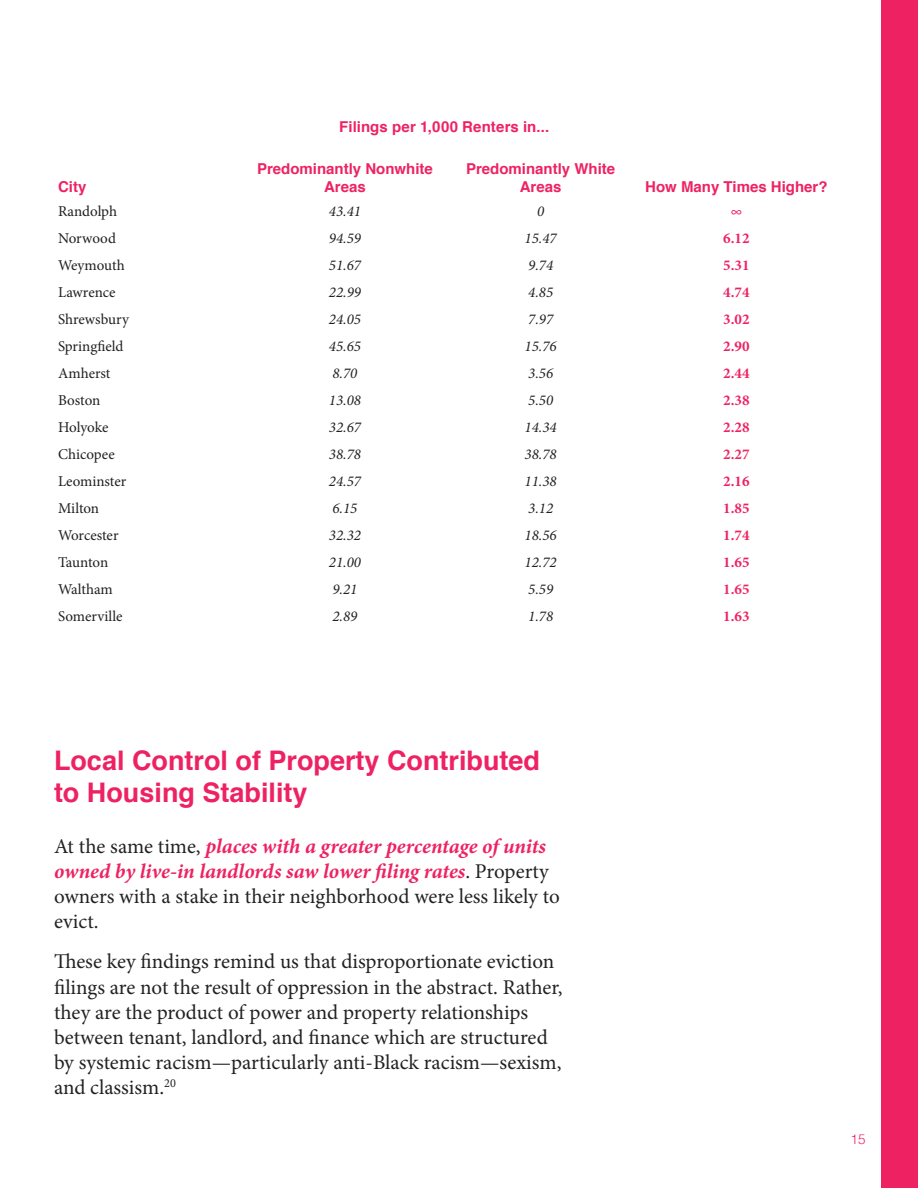
<style>
.page{position:relative;width:918px;height:1188px;background:#fff}
.page>*{position:absolute;margin:0;border:0;box-sizing:border-box;transform-origin:0 0}
.Callout{font:700 27px/32.4px "Helvetica";color:#ee2263}
.Callout-2{font:21px/25.2px "Minion Pro";color:#222}
.t1{font:italic 15px "Minion Pro";color:#231f20}
.t2{font:15px "Minion Pro";letter-spacing:-.005em;color:#231f20}
.t3{font:700 15px/18px "Helvetica";color:#ee2263;text-align:center}
.t4{font:700 15px "Minion Pro";color:#ee2263}
.t5{font:700 15px "Minion Pro";color:#ed2963}
.t6{font:300 13.5px "Helvetica";color:#ee2263}
.s1{font-weight:700;font-style:italic;color:#ee2263}
</style>
<div class="page">
<div style="left:881px;top:0;width:37px;height:1188px;background:#ee2263"></div>
<p class="t3" style="left:58px;top:178px;width:30px">City</p>
<p class="t3" style="left:339px;top:118px;width:212px">Filings per 1,000 Renters in...</p>
<p class="t3" style="left:257px;top:160px;width:177px">Predominantly Nonwhite<br>Areas</p>
<p class="t3" style="left:466px;top:160px;width:151px">Predominantly White<br>Areas</p>
<p class="t3" style="left:645px;top:178px;width:184px">How Many Times Higher?</p>
<p class="t2" style="left:58px;top:201px;width:61px">Randolph</p>
<p class="t1" style="left:329px;top:201px;width:34px">43.41</p>
<p class="t1" style="left:537px;top:201px;width:9px">0</p>
<p class="t4" style="left:731px;top:200px;width:13px">∞</p>
<p class="t2" style="left:58px;top:228px;width:59px">Norwood</p>
<p class="t1" style="left:329px;top:228px;width:34px">94.59</p>
<p class="t1" style="left:525px;top:228px;width:34px">15.47</p>
<p class="t4" style="left:723px;top:227px;width:28px">6.12</p>
<p class="t2" style="left:58px;top:255px;width:68px">Weymouth</p>
<p class="t1" style="left:329px;top:255px;width:34px">51.67</p>
<p class="t1" style="left:528px;top:255px;width:26px">9.74</p>
<p class="t4" style="left:723px;top:254px;width:28px">5.31</p>
<p class="t2" style="left:58px;top:282px;width:59px">Lawrence</p>
<p class="t1" style="left:329px;top:282px;width:34px">22.99</p>
<p class="t1" style="left:528px;top:282px;width:26px">4.85</p>
<p class="t4" style="left:723px;top:281px;width:28px">4.74</p>
<p class="t2" style="left:58px;top:309px;width:72px">Shrewsbury</p>
<p class="t1" style="left:329px;top:309px;width:34px">24.05</p>
<p class="t1" style="left:528px;top:309px;width:26px">7.97</p>
<p class="t4" style="left:723px;top:308px;width:28px">3.02</p>
<p class="t2" style="left:58px;top:336px;width:67px">Springfield</p>
<p class="t1" style="left:329px;top:336px;width:34px">45.65</p>
<p class="t1" style="left:525px;top:336px;width:34px">15.76</p>
<p class="t4" style="left:723px;top:335px;width:28px">2.90</p>
<p class="t2" style="left:58px;top:363px;width:54px">Amherst</p>
<p class="t1" style="left:332px;top:363px;width:26px">8.70</p>
<p class="t1" style="left:528px;top:363px;width:26px">3.56</p>
<p class="t4" style="left:723px;top:362px;width:28px">2.44</p>
<p class="t2" style="left:58px;top:390px;width:44px">Boston</p>
<p class="t1" style="left:329px;top:390px;width:34px">13.08</p>
<p class="t1" style="left:528px;top:390px;width:26px">5.50</p>
<p class="t4" style="left:723px;top:389px;width:28px">2.38</p>
<p class="t2" style="left:58px;top:417px;width:52px">Holyoke</p>
<p class="t1" style="left:329px;top:417px;width:34px">32.67</p>
<p class="t1" style="left:525px;top:417px;width:34px">14.34</p>
<p class="t4" style="left:723px;top:416px;width:28px">2.28</p>
<p class="t2" style="left:58px;top:444px;width:58px">Chicopee</p>
<p class="t1" style="left:329px;top:444px;width:34px">38.78</p>
<p class="t1" style="left:525px;top:444px;width:34px">38.78</p>
<p class="t5" style="left:723px;top:443px;width:28px">2.27</p>
<p class="t2" style="left:58px;top:471px;width:70px">Leominster</p>
<p class="t1" style="left:329px;top:471px;width:34px">24.57</p>
<p class="t1" style="left:525px;top:471px;width:34px">11.38</p>
<p class="t4" style="left:723px;top:470px;width:28px">2.16</p>
<p class="t2" style="left:58px;top:498px;width:43px">Milton</p>
<p class="t1" style="left:332px;top:498px;width:26px">6.15</p>
<p class="t1" style="left:528px;top:498px;width:26px">3.12</p>
<p class="t4" style="left:723px;top:497px;width:28px">1.85</p>
<p class="t2" style="left:58px;top:525px;width:62px">Worcester</p>
<p class="t1" style="left:329px;top:525px;width:34px">32.32</p>
<p class="t1" style="left:525px;top:525px;width:34px">18.56</p>
<p class="t4" style="left:723px;top:524px;width:28px">1.74</p>
<p class="t2" style="left:58px;top:552px;width:52px">Taunton</p>
<p class="t1" style="left:329px;top:552px;width:34px">21.00</p>
<p class="t1" style="left:525px;top:552px;width:34px">12.72</p>
<p class="t4" style="left:723px;top:551px;width:28px">1.65</p>
<p class="t2" style="left:58px;top:579px;width:56px">Waltham</p>
<p class="t1" style="left:332px;top:579px;width:26px">9.21</p>
<p class="t1" style="left:528px;top:579px;width:26px">5.59</p>
<p class="t5" style="left:723px;top:578px;width:28px">1.65</p>
<p class="t2" style="left:58px;top:606px;width:66px">Somerville</p>
<p class="t1" style="left:332px;top:606px;width:26px">2.89</p>
<p class="t1" style="left:528px;top:606px;width:26px">1.78</p>
<p class="t4" style="left:723px;top:605px;width:28px">1.63</p>
<p class="Callout" style="left:54px;top:744px;width:488px">Local Control of Property Contributed to Housing Stability</p>
<p class="Callout-2" style="left:54px;top:833px;width:507px">At the same time, <span class="s1">places with a greater percentage of units owned by live-in landlords saw lower filing rates</span>. Property owners with a stake in their neighborhood were less likely to evict.</p>
<p class="Callout-2" style="left:54px;top:949px;width:510px">These key findings remind us that disproportionate eviction filings are not the result of oppression in the abstract. Rather, they are the product of power and property relationships between tenant, landlord, and finance which are structured by systemic racism—particularly anti-Black racism—sexism, and classism.<sup>20</sup></p>
<p class="t6" style="left:850px;top:1127px;width:17px">15</p>
</div>
